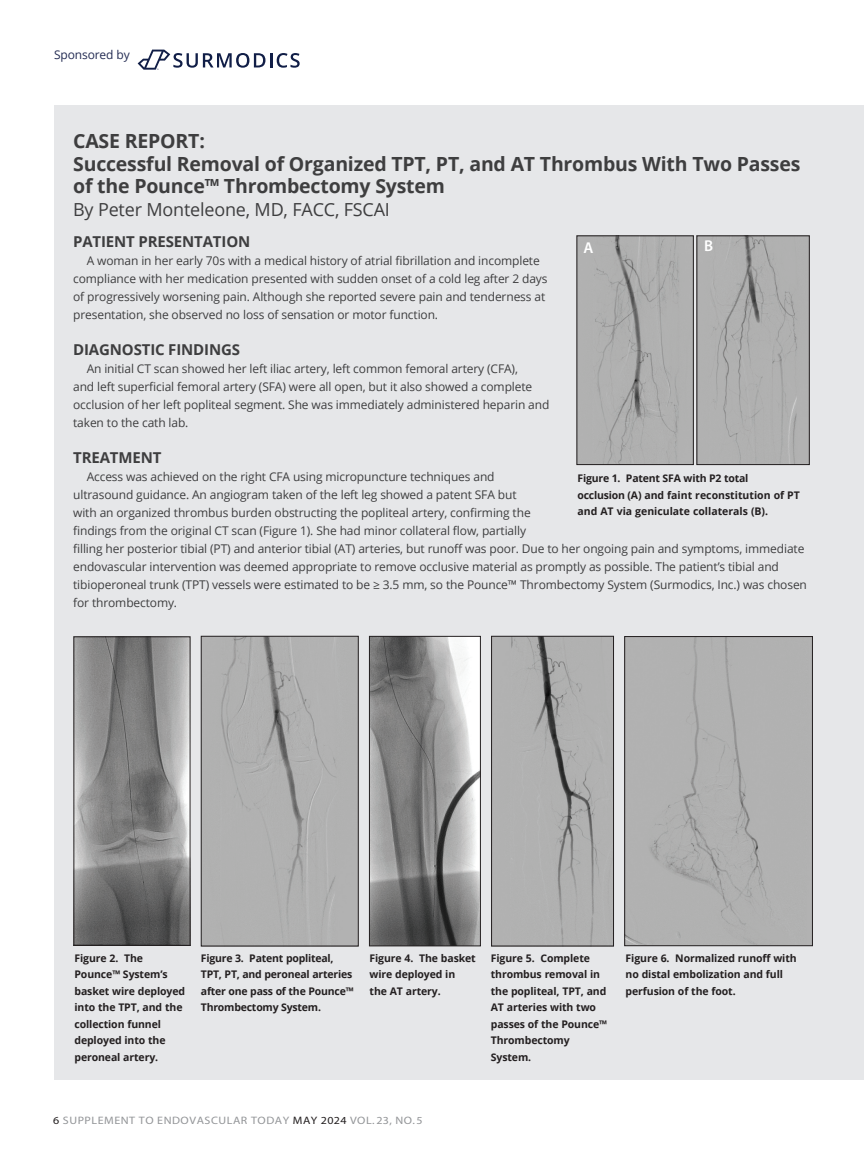
<style>
.page{position:relative;width:864px;height:1161px;background:#fff}
.page>*{position:absolute;margin:0;border:0;box-sizing:border-box;transform-origin:0 0}
.Headline_SUBLIME{font:700 19.5px/22.5px "Open Sans";letter-spacing:-.01em;color:#3e3e3f}
.Deck_SUBLIME{font:18px "Open Sans";letter-spacing:-.01em;color:#3e3e3f}
.t1{font:600 15.75px "Myriad Pro";color:#fff}
.Question_SUBLIME{font:700 15px "Open Sans";letter-spacing:-.01em;color:#3e3e3f}
.Body_SUBLIME{font:12px/18px "Open Sans";letter-spacing:-.01em;color:#3e3e3f}
.t2{font:12px "Open Sans";letter-spacing:-.01em;color:#242c53}
.t3{font:10.8px "Myriad Pro";letter-spacing:.045em;color:#939598;scale:1.11 1}
.Caption_SUBLIME{font:700 10.5px/16.5px "Open Sans";letter-spacing:-.01em;color:#231f20}
.s1{color:#231f20}
</style>
<div class="page">
<svg style="left:138px;top:50px;width:162px;height:20px"></svg>
<div style="left:54px;top:105px;width:810px;height:975px;background:#e6e7e9"></div>
<img style="left:579px;top:237px;width:113px;height:226px">
<div style="left:577px;top:235px;width:117px;height:230px;border:1px solid #231f20"></div>
<img style="left:699px;top:237px;width:109px;height:226px">
<div style="left:697px;top:235px;width:113px;height:230px;border:1px solid #231f20"></div>
<img style="left:76px;top:638px;width:112px;height:306px">
<div style="left:74px;top:636px;width:116px;height:310px;border:1px solid #231f20"></div>
<div style="left:203px;top:638px;width:154px;height:306px;background:#b1b1b1"></div>
<div style="left:201px;top:636px;width:158px;height:310px;border:1px solid #231f20"></div>
<img style="left:371px;top:638px;width:108px;height:306px">
<div style="left:369px;top:636px;width:112px;height:310px;border:1px solid #231f20"></div>
<img style="left:493px;top:638px;width:119px;height:306px">
<div style="left:491px;top:636px;width:123px;height:310px;border:1px solid #231f20"></div>
<div style="left:626px;top:638px;width:185px;height:306px;background:#b1b1b1"></div>
<div style="left:624px;top:636px;width:189px;height:310px;border:1px solid #231f20"></div>
<p class="t2" style="left:54px;top:46px;width:77px">Sponsored by</p>
<p class="Headline_SUBLIME" style="left:73px;top:129px;width:133px">CASE REPORT:</p>
<p class="Headline_SUBLIME" style="left:73px;top:152px;width:729px">Successful Removal of Organized TPT, PT, and AT Thrombus With Two Passes of the Pounce™ Thrombectomy System</p>
<p class="Deck_SUBLIME" style="left:73px;top:197px;width:318px">By Peter Monteleone, MD, FACC, FSCAI</p>
<p class="Question_SUBLIME" style="left:73px;top:231px;width:179px">PATIENT PRESENTATION</p>
<p class="Body_SUBLIME" style="left:73px;top:252px;width:476px;text-indent:14px">A woman in her early 70s with a medical history of atrial fibrillation and incomplete compliance with her medication presented with sudden onset of a cold leg after 2 days of progressively worsening pain. Although she reported severe pain and tenderness at presentation, she observed no loss of sensation or motor function.</p>
<p class="Question_SUBLIME" style="left:73px;top:339px;width:168px">DIAGNOSTIC FINDINGS</p>
<p class="Body_SUBLIME" style="left:73px;top:360px;width:478px;text-indent:14px">An initial CT scan showed her left iliac artery, left common femoral artery (CFA),<br>and left superficial femoral artery (SFA) were all open, but it also showed a complete occlusion of her left popliteal segment. She was immediately administered heparin and taken to the cath lab.</p>
<p class="Question_SUBLIME" style="left:73px;top:447px;width:90px">TREATMENT</p>
<p class="Body_SUBLIME" style="left:73px;top:468px;width:735px;text-indent:14px">Access was achieved on the right CFA using micropuncture techniques and<br>ultrasound guidance. An angiogram taken of the left leg showed a patent SFA but<br>with an organized thrombus burden obstructing the popliteal artery, confirming the<br>findings from the original CT scan (Figure 1). She had minor collateral flow, partially<br>filling her posterior tibial (PT) and anterior tibial (AT) arteries, but runoff was poor. Due to her ongoing pain and symptoms, immediate endovascular intervention was deemed appropriate to remove occlusive material as promptly as possible. The patient’s tibial and tibioperoneal trunk (TPT) vessels were estimated to be ≥ 3.5 mm, so the Pounce™ Thrombectomy System (Surmodics, Inc.) was chosen for thrombectomy.</p>
<p class="t1" style="left:583px;top:237px;width:12px">A</p>
<p class="t1" style="left:704px;top:236px;width:11px">B</p>
<p class="Caption_SUBLIME" style="left:578px;top:470px;width:224px">Figure 1. Patent SFA with P2 total<br>occlusion (A) and faint reconstitution of PT and AT via geniculate collaterals (B).</p>
<p class="Caption_SUBLIME" style="left:74px;top:949px;width:112px">Figure 2. The<br>Pounce™ System’s basket wire deployed into the TPT, and the collection funnel deployed into the peroneal artery.</p>
<p class="Caption_SUBLIME" style="left:201px;top:949px;width:154px">Figure 3. Patent popliteal,<br>TPT, PT, and peroneal arteries after one pass of the Pounce™<br>Thrombectomy System.</p>
<p class="Caption_SUBLIME" style="left:370px;top:949px;width:108px">Figure 4. The basket wire deployed in<br>the AT artery.</p>
<p class="Caption_SUBLIME" style="left:491px;top:949px;width:118px">Figure 5. Complete thrombus removal in the popliteal, TPT, and<br>AT arteries with two passes of the Pounce™<br>Thrombectomy<br>System.</p>
<p class="Caption_SUBLIME" style="left:626px;top:949px;width:173px">Figure 6. Normalized runoff with no distal embolization and full perfusion of the foot.</p>
<p class="t3" style="left:53px;top:1113px;width:334px"><span class="s1">6</span> SUPPLEMENT TO ENDOVASCULAR TODAY <span class="s1">MAY 2024</span> VOL. 23, NO. 5</p>
</div>
